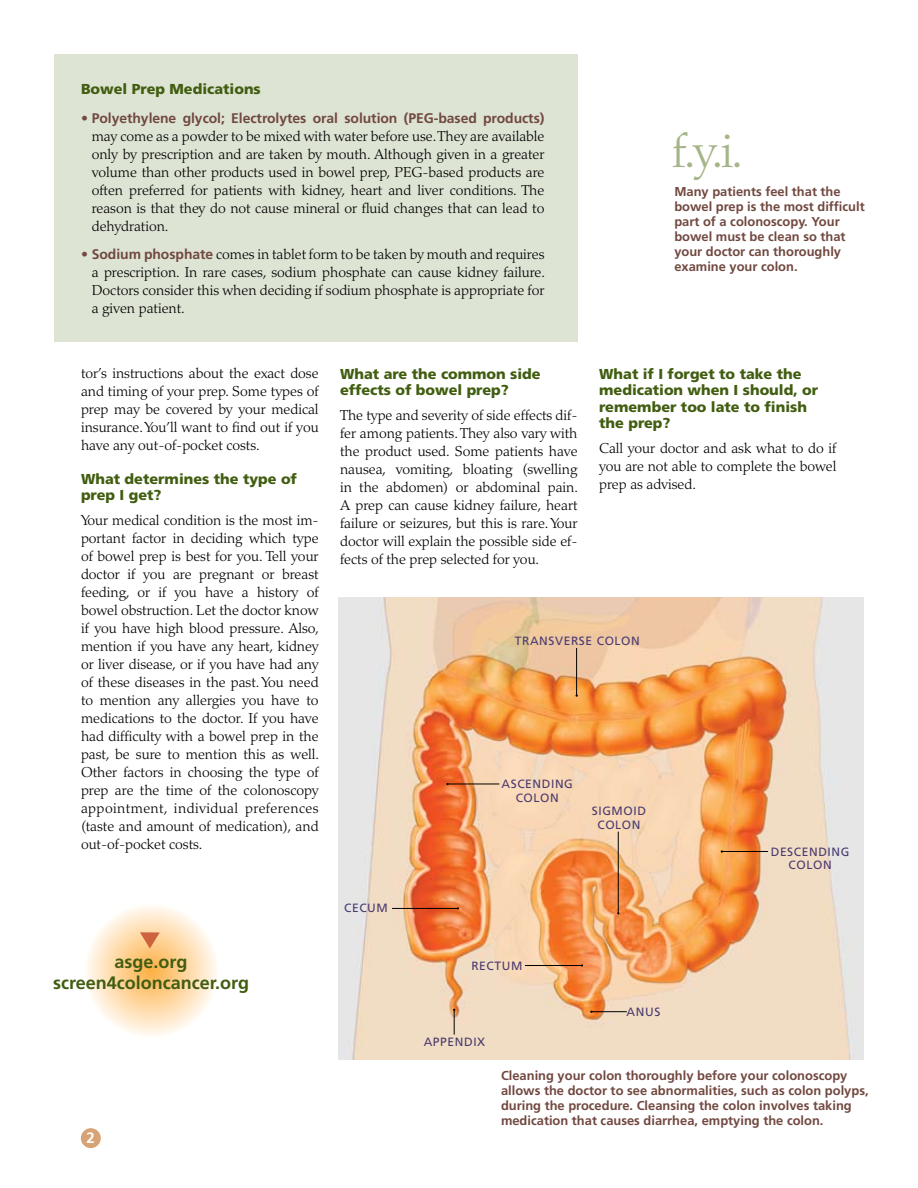
<style>
.page{position:relative;width:918px;height:1188px;background:#fff}
.page>*{position:absolute;margin:0;border:0;box-sizing:border-box;transform-origin:0 0}
.t1{font:300 48px "Palatino";color:#a5b489}
.t2{font:700 18px/21px "Frutiger";color:#415d10;text-align:center}
.t3{font:700 15px "Frutiger";color:#fff}
.t4{font:300 14.4px/18px "Palatino";letter-spacing:-.005em;color:#000;text-align:justify}
.t5{font:900 14.4px/16.5px "Frutiger";color:#415d10}
.t6{font:700 13.95px "Frutiger";letter-spacing:-.005em;color:#714840}
.t7{font:700 12.9px/15px "Frutiger";color:#714840}
.t8{font:12px/13.5px "Frutiger";letter-spacing:.05em;color:#4a3b70;text-align:center}
.s1{font-family:"Frutiger";font-weight:700;font-size:13.95px;color:#714840}
</style>
<div class="page">
<div style="left:81px;top:1128px;width:20px;height:20px;background:#d7a374;border-radius:50%"></div>
<svg style="left:82px;top:901px;width:138px;height:139px"></svg>
<svg style="left:140px;top:932px;width:20px;height:17px"></svg>
<img style="left:339px;top:597px;width:525px;height:462px">
<hr style="left:576px;top:648px;width:1px;height:48px;background:#000">
<hr style="left:447px;top:784px;width:52px;height:1px;background:#000">
<hr style="left:591px;top:1011px;width:36px;height:1px;background:#000">
<svg style="left:453px;top:1009px;width:2px;height:26px"></svg>
<hr style="left:525px;top:965px;width:57px;height:1px;background:#000">
<hr style="left:618px;top:832px;width:1px;height:81px;background:#000">
<hr style="left:722px;top:851px;width:46px;height:1px;background:#000">
<hr style="left:392px;top:908px;width:66px;height:1px;background:#000">
<div style="left:54px;top:54px;width:524px;height:288px;background:#dde4d4"></div>
<p class="t5" style="left:81px;top:80px;width:181px">Bowel Prep Medications</p>
<p class="t6" style="left:81px;top:109px;width:465px">• Polyethylene glycol; Electrolytes oral solution (PEG-based products)</p>
<p class="t4" style="left:92px;top:127px;width:454px">may come as a powder to be mixed with water before use. They are available only by prescription and are taken by mouth. Although given in a greater volume than other products used in bowel prep, PEG-based products are often preferred for patients with kidney, heart and liver conditions. The reason is that they do not cause mineral or fluid changes that can lead to dehydration.</p>
<p class="t4" style="left:92px;top:246px;width:455px;text-indent:-11px"><span class="s1">• Sodium phosphate</span> comes in tablet form to be taken by mouth and requires a prescription. In rare cases, sodium phosphate can cause kidney failure.<br>Doctors consider this when deciding if sodium phosphate is appropriate for a given patient.</p>
<h1 class="t1" style="left:672px;top:123px;width:73px">f.y.i.</h1>
<p class="t7" style="left:674px;top:184px;width:192px">Many patients feel that the bowel prep is the most difficult part of a colonoscopy. Your bowel must be clean so that your doctor can thoroughly examine your colon.</p>
<p class="t4" style="left:81px;top:364px;width:239px">tor’s instructions about the exact dose and timing of your prep. Some types of prep may be covered by your medical insurance. You’ll want to find out if you have any out-of-pocket costs.</p>
<p class="t5" style="left:81px;top:470px;width:218px">What determines the type of prep I get?</p>
<p class="t4" style="left:81px;top:511px;width:240px">Your medical condition is the most im&shy;portant factor in deciding which type of bowel prep is best for you. Tell your doctor if you are pregnant or breast feeding, or if you have a history of bowel obstruction. Let the doctor know if you have high blood pressure. Also, mention if you have any heart, kidney or liver disease, or if you have had any of these diseases in the past. You need to mention any allergies you have to medications to the doctor. If you have had difficulty with a bowel prep in the past, be sure to mention this as well.<br>Other factors in choosing the type of prep are the time of the colonoscopy appointment, individual preferences (taste and amount of medication), and out-of-pocket costs.</p>
<p class="t2" style="left:53px;top:951px;width:198px">asge.org screen4coloncancer.org</p>
<p class="t3" style="left:87px;top:1129px;width:10px">2</p>
<p class="t5" style="left:340px;top:365px;width:202px">What are the common side effects of bowel prep?</p>
<p class="t4" style="left:340px;top:406px;width:240px">The type and severity of side effects dif&shy;fer among patients. They also vary with the product used. Some patients have nausea, vomiting, bloating (swelling in the abdomen) or abdominal pain.<br>A prep can cause kidney failure, heart failure or seizures, but this is rare. Your doctor will explain the possible side ef&shy;fects of the prep selected for you.</p>
<p class="t5" style="left:599px;top:365px;width:220px">What if I forget to take the medication when I should, or remember too late to finish the prep?</p>
<p class="t4" style="left:599px;top:439px;width:239px">Call your doctor and ask what to do if you are not able to complete the bowel prep as advised.</p>
<p class="t8" style="left:515px;top:634px;width:127px">TRANSVERSE COLON</p>
<p class="t8" style="left:344px;top:901px;width:45px">CECUM</p>
<p class="t8" style="left:502px;top:777px;width:73px">ASCENDING<br>COLON</p>
<p class="t8" style="left:592px;top:804px;width:56px">SIGMOID<br>COLON</p>
<p class="t8" style="left:471px;top:959px;width:52px">RECTUM</p>
<p class="t8" style="left:424px;top:1035px;width:63px">APPENDIX</p>
<p class="t8" style="left:627px;top:1005px;width:35px">ANUS</p>
<p class="t8" style="left:771px;top:845px;width:80px">DESCENDING<br>COLON</p>
<p class="t7" style="left:501px;top:1068px;width:369px">Cleaning your colon thoroughly before your colonoscopy allows the doctor to see abnormalities, such as colon polyps, during the procedure. Cleansing the colon involves taking medication that causes diarrhea, emptying the colon.</p>
</div>
